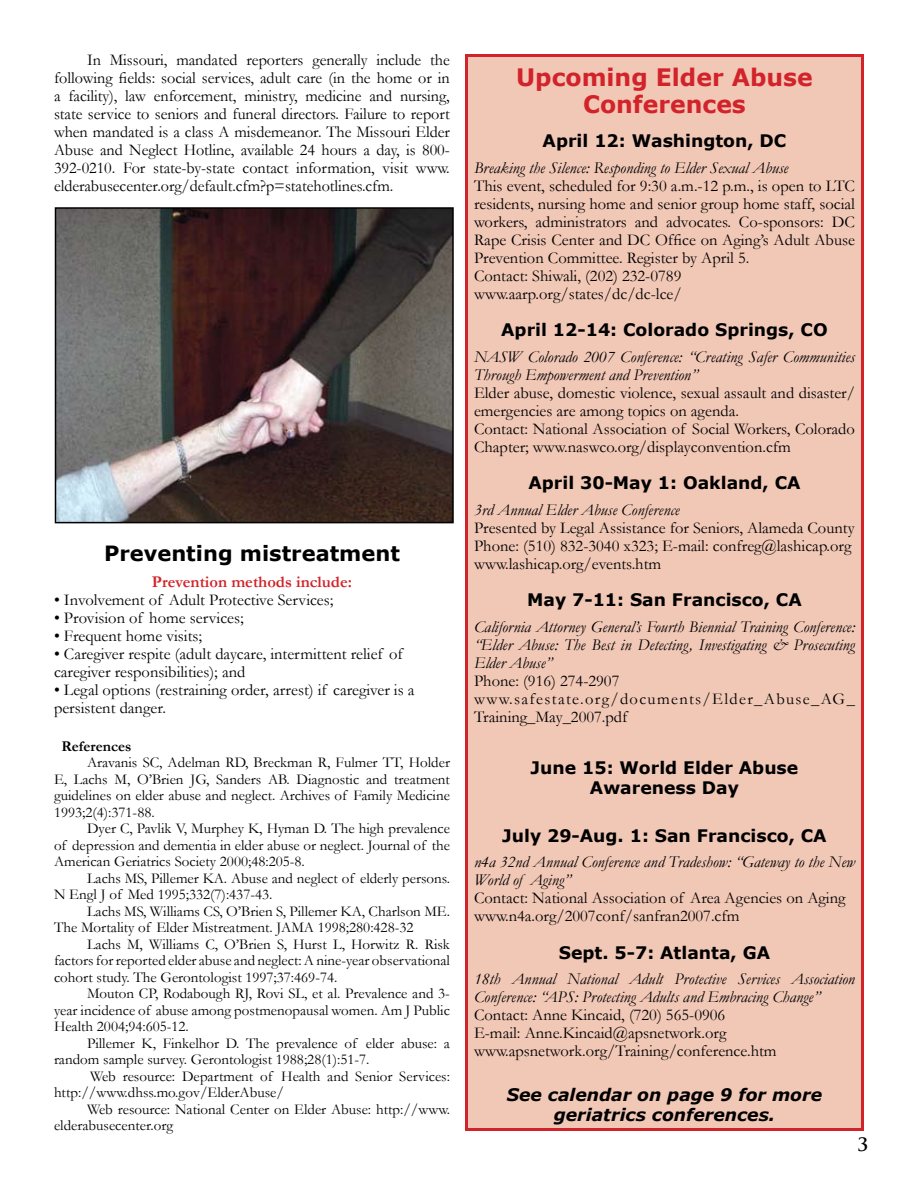
<style>
.page{position:relative;width:918px;height:1188px;background:#fff}
.page>*{position:absolute;margin:0;border:0;box-sizing:border-box;transform-origin:0 0}
.t1{font:700 24px/27px "Verdana";color:#d2232a;text-align:center}
.t2{font:700 21px "Verdana";color:#000}
.t3{font:700 18px "Trajan Pro";color:#000}
.t4{font:700 17.25px/19.5px "Verdana";color:#000;text-align:center}
.t5{font:italic 700 17.25px/19.5px "Verdana";color:#000;text-align:center}
.t6{font:16.5px/18px "Garamond";color:#000}
.t7{font:italic 16.5px/18px "Garamond";color:#000}
.t8{font:16.5px/18px "Garamond";letter-spacing:.08em;color:#000}
.t9{font:700 16.5px "Garamond";color:#d2232a}
.t10{font:15px/16.5px "Garamond";color:#000}
.t11{font:700 15px "Garamond";color:#000}
</style>
<div class="page">
<div style="left:466px;top:56px;width:396px;height:1074px;background:#f1c7b6"></div>
<div style="left:465px;top:54px;width:399px;height:1077px;border:3px solid #d2232a"></div>
<img style="left:58px;top:210px;width:393px;height:310px">
<div style="left:55px;top:207px;width:399px;height:316px;border:2px solid #000"></div>
<p class="t6" style="left:54px;top:50px;width:397px;text-align:justify;text-indent:33px">In Missouri, mandated reporters generally include the following fields: social services, adult care (in the home or in a facility), law enforcement, ministry, medicine and nursing, state service to seniors and funeral directors. Failure to report when mandated is a class A misdemeanor. The Missouri Elder Abuse and Neglect Hotline, available 24 hours a day, is 800- 392-0210. For state-by-state contact information, visit www. elderabusecenter.org/default.cfm?p=statehotlines.cfm.</p>
<p class="t2" style="left:104px;top:540px;width:297px">Preventing mistreatment</p>
<p class="t9" style="left:152px;top:571px;width:202px">Prevention methods include:</p>
<p class="t6" style="left:54px;top:591px;width:281px">• Involvement of Adult Protective Services;</p>
<p class="t6" style="left:54px;top:609px;width:191px">• Provision of home services;</p>
<p class="t6" style="left:54px;top:627px;width:150px">• Frequent home visits;</p>
<p class="t6" style="left:54px;top:645px;width:350px">• Caregiver respite (adult daycare, intermittent relief of caregiver responsibilities); and</p>
<p class="t6" style="left:54px;top:681px;width:362px">• Legal options (restraining order, arrest) if caregiver is a persistent danger.</p>
<p class="t11" style="left:62px;top:736px;width:71px">References</p>
<p class="t10" style="left:54px;top:754px;width:398px;text-align:justify;text-indent:33px">Aravanis SC, Adelman RD, Breckman R, Fulmer TT, Holder E, Lachs M, O’Brien JG, Sanders AB. Diagnostic and treatment guidelines on elder abuse and neglect. Archives of Family Medicine 1993;2(4):371-88.</p>
<p class="t10" style="left:54px;top:820px;width:397px;text-align:justify;text-indent:33px">Dyer C, Pavlik V, Murphey K, Hyman D. The high prevalence of depression and dementia in elder abuse or neglect. Journal of the American Geriatrics Society 2000;48:205-8.</p>
<p class="t10" style="left:54px;top:869px;width:397px;text-indent:33px">Lachs MS, Pillemer KA. Abuse and neglect of elderly persons.<br>N Engl J of Med 1995;332(7):437-43.</p>
<p class="t10" style="left:54px;top:902px;width:397px;text-indent:33px">Lachs MS, Williams CS, O’Brien S, Pillemer KA, Charlson ME.<br>The Mortality of Elder Mistreatment. JAMA 1998;280:428-32</p>
<p class="t10" style="left:54px;top:935px;width:397px;text-align:justify;text-indent:33px">Lachs M, Williams C, O’Brien S, Hurst L, Horwitz R. Risk factors for reported elder abuse and neglect: A nine-year observational cohort study. The Gerontologist 1997;37:469-74.</p>
<p class="t10" style="left:54px;top:985px;width:398px;text-align:justify;text-indent:33px">Mouton CP, Rodabough RJ, Rovi SL, et al. Prevalence and 3- year incidence of abuse among postmenopausal women. Am J Public Health 2004;94:605-12.</p>
<p class="t10" style="left:54px;top:1034px;width:398px;text-indent:33px">Pillemer K, Finkelhor D. The prevalence of elder abuse: a random sample survey. Gerontologist 1988;28(1):51-7.</p>
<p class="t10" style="left:54px;top:1067px;width:398px;text-indent:36px">Web resource: Department of Health and Senior Services: http://www.dhss.mo.gov/ElderAbuse/</p>
<p class="t10" style="left:54px;top:1100px;width:397px;text-indent:33px">Web resource: National Center on Elder Abuse: http://www. elderabusecenter.org</p>
<h1 class="t1" style="left:516px;top:63px;width:298px">Upcoming Elder Abuse<br>Conferences</h1>
<p class="t4" style="left:543px;top:131px;width:245px">April 12: Washington, DC</p>
<p class="t7" style="left:474px;top:158px;width:316px">Breaking the Silence: Responding to Elder Sexual Abuse</p>
<p class="t6" style="left:474px;top:176px;width:383px">This event, scheduled for 9:30 a.m.-12 p.m., is open to LTC residents, nursing home and senior group home staff, social workers, administrators and advocates. Co-sponsors: DC Rape Crisis Center and DC Office on Aging’s Adult Abuse Prevention Committee. Register by April 5.<br>Contact: Shiwali, (202) 232-0789 www.aarp.org/states/dc/dc-lce/</p>
<p class="t4" style="left:501px;top:320px;width:328px">April 12-14: Colorado Springs, CO</p>
<p class="t7" style="left:474px;top:347px;width:383px">NASW Colorado 2007 Conference: “Creating Safer Communities<br>Through Empowerment and Prevention”</p>
<p class="t6" style="left:474px;top:383px;width:383px">Elder abuse, domestic violence, sexual assault and disaster/ emergencies are among topics on agenda.<br>Contact: National Association of Social Workers, Colorado Chapter; www.naswco.org/displayconvention.cfm</p>
<p class="t4" style="left:528px;top:473px;width:274px">April 30-May 1: Oakland, CA</p>
<p class="t7" style="left:474px;top:500px;width:207px">3rd Annual Elder Abuse Conference</p>
<p class="t6" style="left:474px;top:518px;width:382px">Presented by Legal Assistance for Seniors, Alameda County<br>Phone: (510) 832-3040 x323; E-mail: confreg@lashicap.org www.lashicap.org/events.htm</p>
<p class="t4" style="left:527px;top:590px;width:276px">May 7-11: San Francisco, CA</p>
<p class="t7" style="left:474px;top:617px;width:383px;text-align:justify">California Attorney General’s Fourth Biennial Training Conference: “Elder Abuse: The Best in Detecting, Investigating &amp; Prosecuting Elder Abuse”</p>
<p class="t8" style="left:474px;top:671px;width:382px">Phone: (916) 274-2907 www.safestate.org/documents/Elder_Abuse_AG_<br>Training_May_2007.pdf</p>
<p class="t4" style="left:531px;top:758px;width:269px">June 15: World Elder Abuse<br>Awareness Day</p>
<p class="t4" style="left:502px;top:825px;width:326px">July 29-Aug. 1: San Francisco, CA</p>
<p class="t7" style="left:474px;top:853px;width:383px">n4a 32nd Annual Conference and Tradeshow: “Gateway to the New<br>World of Aging”</p>
<p class="t6" style="left:474px;top:889px;width:373px">Contact: National Association of Area Agencies on Aging www.n4a.org/2007conf/sanfran2007.cfm</p>
<p class="t4" style="left:559px;top:942px;width:213px">Sept. 5-7: Atlanta, GA</p>
<p class="t7" style="left:474px;top:970px;width:383px">18th Annual National Adult Protective Services Association<br>Conference: “APS: Protecting Adults and Embracing Change”</p>
<p class="t6" style="left:474px;top:1006px;width:304px">Contact: Anne Kincaid, (720) 565-0906<br>E-mail: Anne.Kincaid@apsnetwork.org www.apsnetwork.org/Training/conference.htm</p>
<p class="t5" style="left:507px;top:1085px;width:317px">See calendar on page 9 for more geriatrics conferences.</p>
<p class="t3" style="left:857px;top:1133px;width:12px">3</p>
</div>
